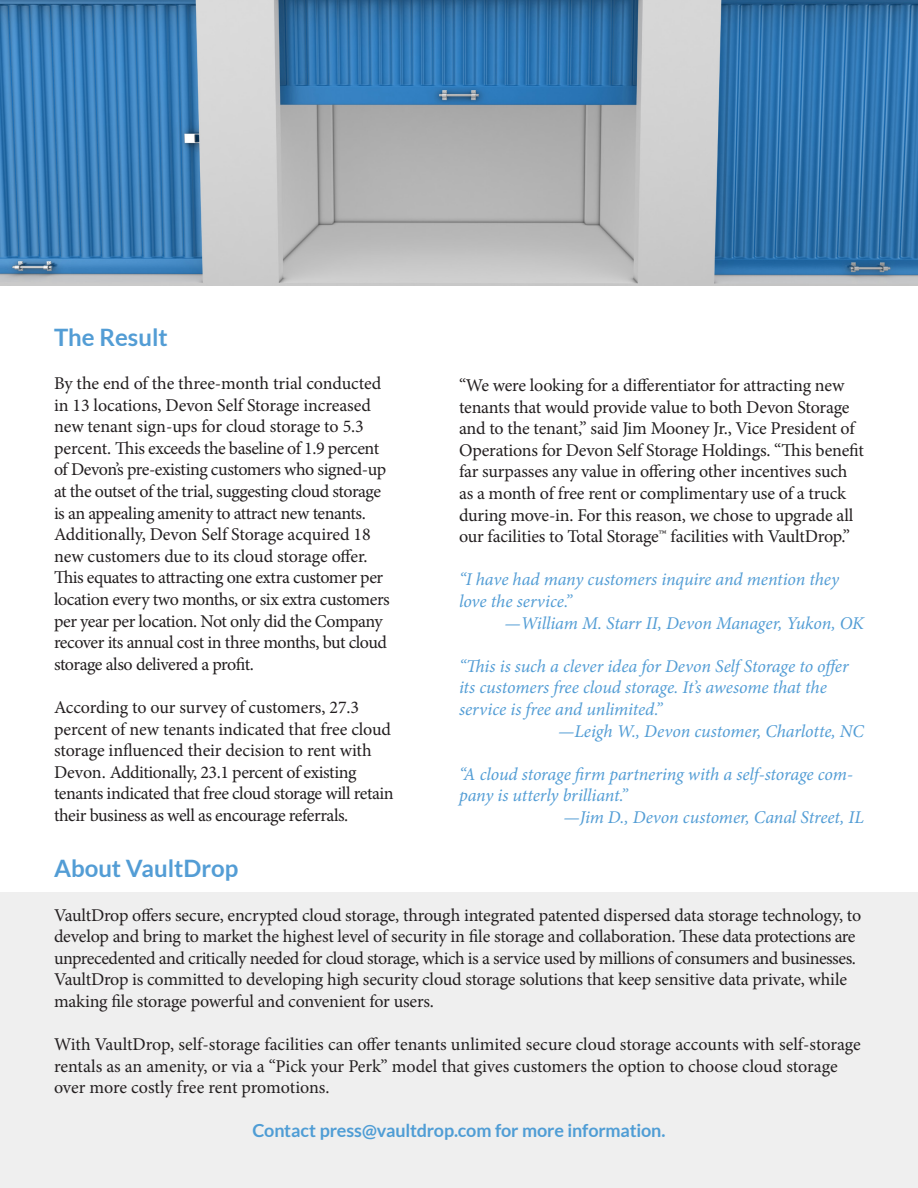
<style>
.page{position:relative;width:918px;height:1188px;background:#fff}
.page>*{position:absolute;margin:0;border:0;box-sizing:border-box;transform-origin:0 0}
.t1{font:700 24px "Lato";color:#539dd5}
.t2{font:18px/21.6px "Minion Pro";letter-spacing:-.015em;color:#231f20}
.t3{font:italic 18px/21.6px "Minion Pro";letter-spacing:-.005em;color:#539dd5}
.t4{font:700 18px "Lato";letter-spacing:-.01em;color:#4f9dd5}
</style>
<div class="page">
<div style="left:0;top:892px;width:918px;height:296px;background:#efefef"></div>
<img style="left:0;top:0;width:918px;height:285px">
<p class="t1" style="left:54px;top:323px;width:115px">The Result</p>
<p class="t2" style="left:54px;top:373px;width:337px">By the end of the three-month trial conducted in 13 locations, Devon Self Storage increased new tenant sign-ups for cloud storage to 5.3 percent. This exceeds the baseline of 1.9 percent of Devon’s pre-existing customers who signed-up at the outset of the trial, suggesting cloud storage is an appealing amenity to attract new tenants.<br>Additionally, Devon Self Storage acquired 18 new customers due to its cloud storage offer.<br>This equates to attracting one extra customer per location every two months, or six extra customers per year per location. Not only did the Company recover its annual cost in three months, but cloud storage also delivered a profit.</p>
<p class="t2" style="left:54px;top:697px;width:341px">According to our survey of customers, 27.3 percent of new tenants indicated that free cloud storage influenced their decision to rent with Devon. Additionally, 23.1 percent of existing tenants indicated that free cloud storage will retain their business as well as encourage referrals.</p>
<p class="t2" style="left:459px;top:374px;width:406px">“We were looking for a differentiator for attracting new tenants that would provide value to both Devon Storage and to the tenant,” said Jim Mooney Jr., Vice President of Operations for Devon Self Storage Holdings. “This benefit far surpasses any value in offering other incentives such as a month of free rent or complimentary use of a truck during move-in. For this reason, we chose to upgrade all our facilities to Total Storage™ facilities with VaultDrop.”</p>
<p class="t3" style="left:459px;top:569px;width:382px">“I have had many customers inquire and mention they love the service.”</p>
<p class="t3" style="left:504px;top:612px;width:361px">—William M. Starr II, Devon Manager, Yukon, OK</p>
<p class="t3" style="left:459px;top:655px;width:391px">“This is such a clever idea for Devon Self Storage to offer its customers free cloud storage. It’s awesome that the service is free and unlimited.”</p>
<p class="t3" style="left:558px;top:720px;width:307px">—Leigh W., Devon customer, Charlotte, NC</p>
<p class="t3" style="left:459px;top:763px;width:396px">“A cloud storage firm partnering with a self-storage com&shy;pany is utterly brilliant.”</p>
<p class="t3" style="left:564px;top:806px;width:302px">—Jim D., Devon customer, Canal Street, IL</p>
<p class="t1" style="left:54px;top:855px;width:186px">About VaultDrop</p>
<p class="t2" style="left:54px;top:904px;width:809px">VaultDrop offers secure, encrypted cloud storage, through integrated patented dispersed data storage technology, to develop and bring to market the highest level of security in file storage and collaboration. These data protections are unprecedented and critically needed for cloud storage, which is a service used by millions of consumers and businesses.<br>VaultDrop is committed to developing high security cloud storage solutions that keep sensitive data private, while making file storage powerful and convenient for users.</p>
<p class="t2" style="left:54px;top:1034px;width:808px">With VaultDrop, self-storage facilities can offer tenants unlimited secure cloud storage accounts with self-storage rentals as an amenity, or via a “Pick your Perk” model that gives customers the option to choose cloud storage over more costly free rent promotions.</p>
<p class="t4" style="left:252px;top:1120px;width:415px">Contact press@vaultdrop.com for more information.</p>
</div>
